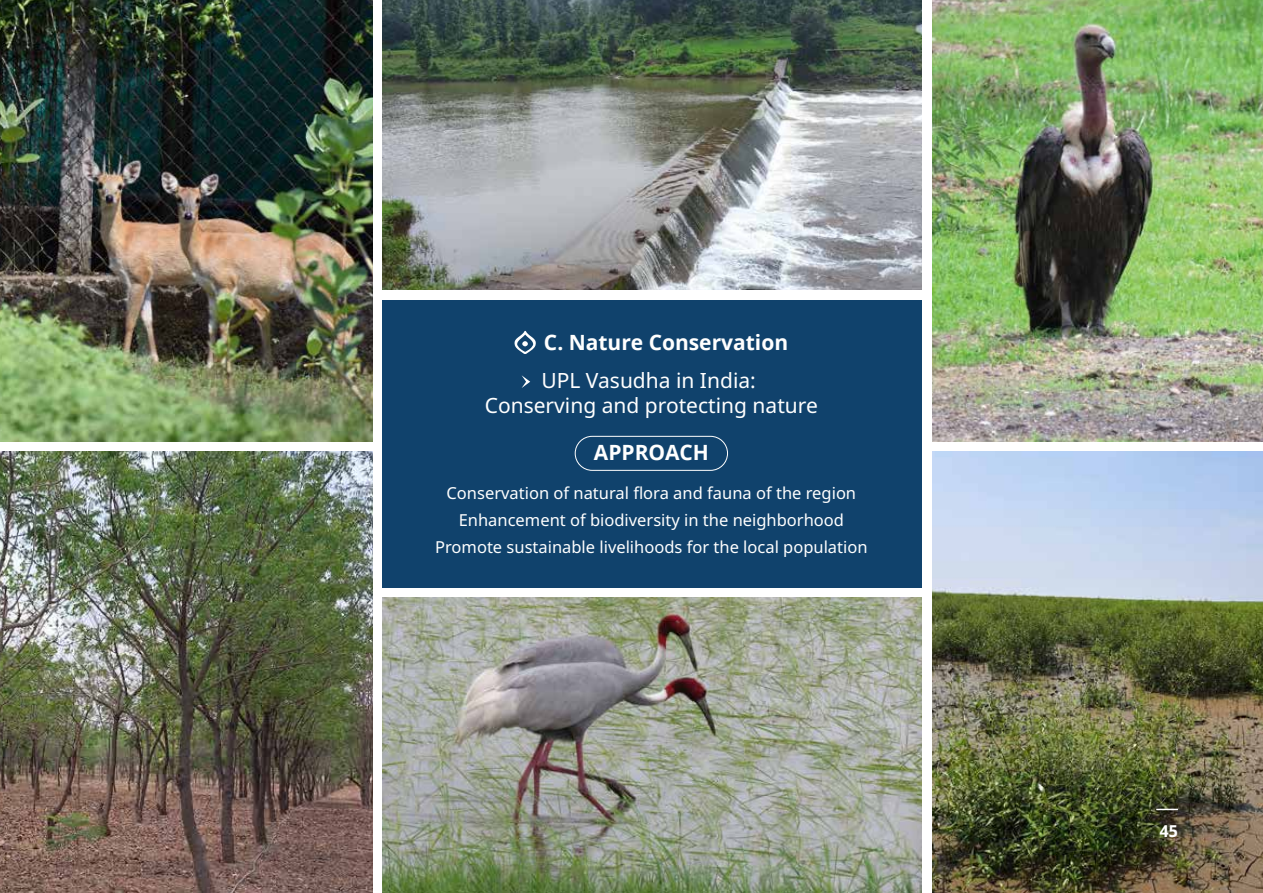
<style>
.page{position:relative;width:1263px;height:893px;background:#fff}
.page>*{position:absolute;margin:0;border:0;box-sizing:border-box;transform-origin:0 0}
.t1{font:21px/25.2px "Noto Sans";color:#fff;text-align:center}
.t2{font:700 21px "Noto Sans";color:#fff}
.t3{font:16.5px/27px "Noto Sans";color:#fff;text-align:center}
.t4{font:700 16.5px "Noto Sans";color:#fff}
</style>
<div class="page">
<img style="left:932px;top:451px;width:331px;height:442px">
<img style="left:383px;top:0;width:539px;height:290px">
<img style="left:0;top:451px;width:372px;height:442px">
<img style="left:383px;top:598px;width:539px;height:295px">
<img style="left:932px;top:0;width:331px;height:441px">
<img style="left:0;top:0;width:372px;height:441px">
<div style="left:383px;top:300px;width:539px;height:287px;background:#10426c"></div>
<div style="left:575px;top:436px;width:153px;height:35px;border:1px solid #fff;border-radius:17px"></div>
<svg style="left:522px;top:375px;width:8px;height:13px"></svg>
<svg style="left:514px;top:331px;width:22px;height:23px"></svg>
<svg style="left:1156px;top:809px;width:22px;height:1px"></svg>
<p class="t2" style="left:544px;top:327px;width:246px">C. Nature Conservation</p>
<p class="t1" style="left:485px;top:368px;width:335px">UPL Vasudha in India:<br>Conserving and protecting nature</p>
<p class="t2" style="left:594px;top:437px;width:116px">APPROACH</p>
<p class="t3" style="left:435px;top:480px;width:434px">Conservation of natural flora and fauna of the region<br>Enhancement of biodiversity in the neighborhood<br>Promote sustainable livelihoods for the local population</p>
<p class="t4" style="left:1160px;top:819px;width:20px">45</p>
</div>
